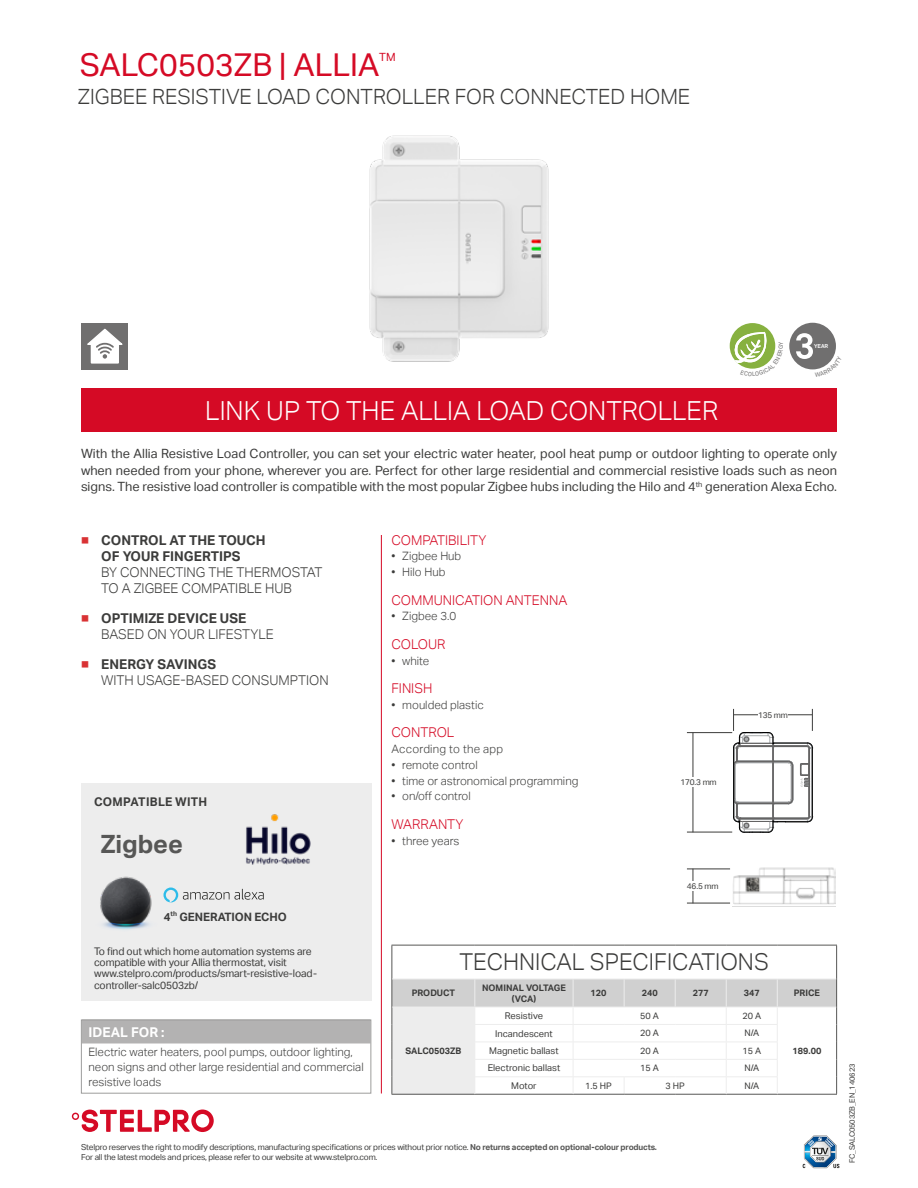
<style>
.page{position:relative;width:918px;height:1188px;background:#fff}
.page>*{position:absolute;margin:0;border:0;box-sizing:border-box;transform-origin:0 0}
.t1{font:31.5px "Aktiv Grotesk";color:#d50a25}
.t2{font:300 26.25px "Aktiv Grotesk";color:#fff}
.t3{font:700 25.2px "Aktiv Grotesk";color:#575756}
.t4{font:300 23.25px "Aktiv Grotesk";color:#3c3c3b}
.t5{font:300 21px "Aktiv Grotesk";color:#3c3c3b}
.t6{font:300 13.5px/16.2px "Aktiv Grotesk";color:#3c3c3b}
.t7{font:300 13.5px "Aktiv Grotesk";color:#d50a25}
.t8{font:700 13.5px/16.2px "Aktiv Grotesk";color:#3c3c3b;text-align:center}
.t9{font:700 13.5px "Aktiv Grotesk";color:#fff}
.t10{font:12.75px/16.5px "Aktiv Grotesk";color:#3c3c3b;text-align:justify}
.t11{font:700 12px "Aktiv Grotesk";letter-spacing:.02em;color:#3c3c3b}
.t12{font:300 11.55px/15px "Aktiv Grotesk";color:#3c3c3b}
.t13{font:300 11.55px "Aktiv Grotesk";letter-spacing:.02em;color:#3c3c3b}
.t14{font:700 11.55px "Aktiv Grotesk";letter-spacing:-.01em;color:#3c3c3b}
.t15{font:11.25px "Aktiv Grotesk";color:#d50a25}
.t16{font:10.5px/11.2px "Aktiv Grotesk";letter-spacing:-.01em;color:#3c3c3b}
.t17{font:9.3px "Aktiv Grotesk";color:#3c3c3b}
.t18{font:700 9px/10.8px "Aktiv Grotesk";color:#3c3c3b;text-align:center}
.t19{font:9px "Aktiv Grotesk";color:#3c3c3b}
.t20{font:8.25px/9.9px "Aktiv Grotesk";letter-spacing:-.02em;color:#3c3c3b}
.t21{font:7.5px "Aktiv Grotesk";letter-spacing:-.02em;color:#3c3c3b}
.t22{font:700 6.75px "Aktiv Grotesk";color:#3c3c3b}
.t23{font:700 5.55px "Akkurat";color:#fff}
.s1{color:#d93234}
.s2{font-weight:700;color:#d93234}
.s3{font-weight:700}
.s4{font-weight:700;color:#575756}
</style>
<div class="page">
<div style="left:82px;top:323px;width:46px;height:46px;background:#706f6f"></div>
<svg style="left:87px;top:328px;width:36px;height:36px"></svg>
<img style="left:299px;top:135px;width:320px;height:254px">
<svg style="left:803px;top:1136px;width:36px;height:33px"></svg>
<div style="left:81px;top:783px;width:290px;height:218px;background:#ededed"></div>
<img style="left:100px;top:876px;width:52px;height:54px">
<svg style="left:163px;top:888px;width:101px;height:14px"></svg>
<hr style="left:381px;top:535px;width:1px;height:558px;background:#d50a25">
<div style="left:789px;top:323px;width:47px;height:46px;background:#706f6f;border-radius:50%"></div>
<div style="left:730px;top:323px;width:45px;height:46px;background:#87b140;border-radius:50%"></div>
<div style="left:81px;top:389px;width:756px;height:43px;background:#d50a25"></div>
<img style="left:246px;top:814px;width:64px;height:51px">
<div style="left:82px;top:1019px;width:288px;height:24px;background:#b3b2b2"></div>
<div style="left:81px;top:1020px;width:290px;height:74px;border:1px solid #9d9d9c"></div>
<img style="left:732px;top:867px;width:103px;height:40px">
<hr style="left:687px;top:732px;width:45px;height:1px;background:#3c3c3b">
<hr style="left:693px;top:732px;width:1px;height:100px;background:#3c3c3b">
<svg style="left:733px;top:709px;width:80px;height:124px"></svg>
<div style="left:680px;top:778px;width:39px;height:9px;background:#fff"></div>
<hr style="left:687px;top:832px;width:45px;height:1px;background:#3c3c3b">
<hr style="left:687px;top:869px;width:43px;height:1px;background:#3c3c3b">
<hr style="left:693px;top:869px;width:1px;height:34px;background:#3c3c3b">
<hr style="left:687px;top:903px;width:43px;height:1px;background:#3c3c3b">
<div style="left:687px;top:881px;width:38px;height:10px;background:#fff"></div>
<div style="left:758px;top:710px;width:30px;height:10px;background:#fff"></div>
<hr style="left:392px;top:945px;width:83px;height:1px;background:#575756">
<hr style="left:392px;top:945px;width:1px;height:34px;background:#575756">
<hr style="left:475px;top:945px;width:98px;height:1px;background:#575756">
<hr style="left:573px;top:945px;width:51px;height:1px;background:#575756">
<hr style="left:624px;top:945px;width:51px;height:1px;background:#575756">
<hr style="left:675px;top:945px;width:51px;height:1px;background:#575756">
<hr style="left:726px;top:945px;width:51px;height:1px;background:#575756">
<hr style="left:777px;top:945px;width:60px;height:1px;background:#575756">
<hr style="left:836px;top:945px;width:1px;height:34px;background:#575756">
<hr style="left:392px;top:1094px;width:83px;height:1px;background:#575756">
<hr style="left:777px;top:1094px;width:60px;height:1px;background:#575756">
<hr style="left:475px;top:1094px;width:98px;height:1px;background:#575756">
<hr style="left:573px;top:1094px;width:51px;height:1px;background:#575756">
<hr style="left:624px;top:1094px;width:51px;height:1px;background:#575756">
<hr style="left:675px;top:1094px;width:51px;height:1px;background:#575756">
<hr style="left:726px;top:1094px;width:51px;height:1px;background:#575756">
<svg style="left:392px;top:979px;width:445px;height:115px"></svg>
<svg style="left:72px;top:1110px;width:142px;height:22px"></svg>
<svg style="left:796px;top:333px;width:40px;height:37px"></svg>
<svg style="left:734px;top:332px;width:42px;height:37px"></svg>
<h1 class="t1" style="left:80px;top:47px;width:301px">SALC0503ZB | ALLIA</h1>
<p class="t15" style="left:379px;top:51px;width:18px">TM</p>
<h3 class="t5" style="left:78px;top:85px;width:614px">ZIGBEE RESISTIVE LOAD CONTROLLER FOR CONNECTED HOME</h3>
<p class="t23" style="left:814px;top:343px;width:16px">YEAR</p>
<h2 class="t2" style="left:205px;top:395px;width:515px">LINK UP TO THE ALLIA LOAD CONTROLLER</h2>
<p class="t10" style="left:81px;top:446px;width:758px">With the Allia Resistive Load Controller, you can set your electric water heater, pool heat pump or outdoor lighting to operate only when needed from your phone, wherever you are. Perfect for other large residential and commercial resistive loads such as neon signs. The resistive load controller is compatible with the most popular Zigbee hubs including the Hilo and 4<sup>th</sup> generation Alexa Echo.</p>
<p class="t8" style="left:81px;top:532px;width:186px"><span class="s1">■</span> CONTROL AT THE TOUCH<br>OF YOUR FINGERTIPS</p>
<p class="t6" style="left:101px;top:564px;width:223px">BY CONNECTING THE THERMOSTAT<br>TO A ZIGBEE COMPATIBLE HUB</p>
<p class="t6" style="left:101px;top:610px;width:174px;text-indent:-20px"><span class="s2">■</span> <span class="s3">OPTIMIZE DEVICE USE<br></span>BASED ON YOUR LIFESTYLE</p>
<p class="t6" style="left:101px;top:656px;width:229px;text-indent:-20px"><span class="s2">■</span> <span class="s3">ENERGY SAVINGS<br></span>WITH USAGE-BASED CONSUMPTION</p>
<p class="t11" style="left:94px;top:795px;width:115px">COMPATIBLE WITH</p>
<h3 class="t3" style="left:101px;top:829px;width:84px">Zigbee</h3>
<p class="t14" style="left:164px;top:910px;width:8px">4</p>
<p class="t22" style="left:171px;top:909px;width:8px">th</p>
<p class="t14" style="left:180px;top:910px;width:109px">GENERATION ECHO</p>
<p class="t16" style="left:94px;top:946px;width:224px">To find out which home automation systems are compatible with your Allia thermostat, visit www.stelpro.com/products/smart-resistive-load&shy;controller-salc0503zb/</p>
<p class="t9" style="left:88px;top:1024px;width:78px">IDEAL FOR :</p>
<p class="t12" style="left:88px;top:1045px;width:277px">Electric water heaters, pool pumps, outdoor lighting, neon signs and other large residential and commercial resistive loads</p>
<p class="t7" style="left:392px;top:532px;width:96px">COMPATIBILITY</p>
<p class="t12" style="left:392px;top:549px;width:71px">• Zigbee Hub</p>
<p class="t12" style="left:392px;top:565px;width:55px">• Hilo Hub</p>
<p class="t7" style="left:392px;top:592px;width:177px">COMMUNICATION ANTENNA</p>
<p class="t12" style="left:392px;top:609px;width:66px">• Zigbee 3.0</p>
<p class="t7" style="left:392px;top:636px;width:56px">COLOUR</p>
<p class="t12" style="left:392px;top:653px;width:39px">• white</p>
<p class="t7" style="left:392px;top:681px;width:42px">FINISH</p>
<p class="t12" style="left:392px;top:697px;width:94px">• moulded plastic</p>
<p class="t7" style="left:392px;top:725px;width:64px">CONTROL</p>
<p class="t13" style="left:392px;top:742px;width:113px">According to the app</p>
<p class="t12" style="left:392px;top:757px;width:88px">• remote control</p>
<p class="t12" style="left:392px;top:773px;width:188px">• time or astronomical programming</p>
<p class="t12" style="left:392px;top:789px;width:81px">• on/off control</p>
<p class="t7" style="left:392px;top:816px;width:73px">WARRANTY</p>
<p class="t12" style="left:392px;top:833px;width:69px">• three years</p>
<p class="t20" style="left:680px;top:778px;width:38px">170.3 mm</p>
<p class="t20" style="left:687px;top:881px;width:33px">46.5 mm</p>
<p class="t20" style="left:758px;top:710px;width:31px">135 mm</p>
<h3 class="t4" style="left:460px;top:949px;width:311px">TECHNICAL SPECIFICATIONS</h3>
<p class="t18" style="left:412px;top:988px;width:45px">PRODUCT</p>
<p class="t18" style="left:482px;top:982px;width:85px">NOMINAL VOLTAGE (VCA)</p>
<p class="t18" style="left:591px;top:988px;width:17px">120</p>
<p class="t18" style="left:642px;top:988px;width:17px">240</p>
<p class="t18" style="left:693px;top:988px;width:17px">277</p>
<p class="t18" style="left:744px;top:988px;width:17px">347</p>
<p class="t18" style="left:794px;top:988px;width:28px">PRICE</p>
<p class="t18" style="left:405px;top:1045px;width:57px">SALC0503ZB</p>
<p class="t17" style="left:505px;top:1010px;width:40px">Resistive</p>
<p class="t19" style="left:640px;top:1011px;width:20px">50 A</p>
<p class="t19" style="left:742px;top:1011px;width:20px">20 A</p>
<p class="t17" style="left:495px;top:1028px;width:59px">Incandescent</p>
<p class="t19" style="left:640px;top:1028px;width:20px">20 A</p>
<p class="t19" style="left:744px;top:1028px;width:16px">N/A</p>
<p class="t17" style="left:489px;top:1045px;width:71px">Magnetic ballast</p>
<p class="t19" style="left:640px;top:1045px;width:20px">20 A</p>
<p class="t19" style="left:742px;top:1045px;width:20px">15 A</p>
<p class="t17" style="left:488px;top:1063px;width:74px">Electronic ballast</p>
<p class="t19" style="left:640px;top:1063px;width:20px">15 A</p>
<p class="t19" style="left:744px;top:1063px;width:16px">N/A</p>
<p class="t17" style="left:511px;top:1080px;width:27px">Motor</p>
<p class="t19" style="left:585px;top:1080px;width:28px">1.5 HP</p>
<p class="t19" style="left:666px;top:1080px;width:21px">3 HP</p>
<p class="t19" style="left:744px;top:1080px;width:16px">N/A</p>
<p class="t18" style="left:793px;top:1045px;width:30px">189.00</p>
<p class="t20" style="left:81px;top:1143px;width:577px">Stelpro reserves the right to modify descriptions, manufacturing specifications or prices without prior notice. <span class="s4">No returns accepted on optional-colour products.<br></span>For all the latest models and prices, please refer to our website at www.stelpro.com.</p>
<p class="t21" style="left:848px;top:1163px;width:101px;rotate:-90deg">FC_SALC0503ZB_EN_140623</p>
</div>
